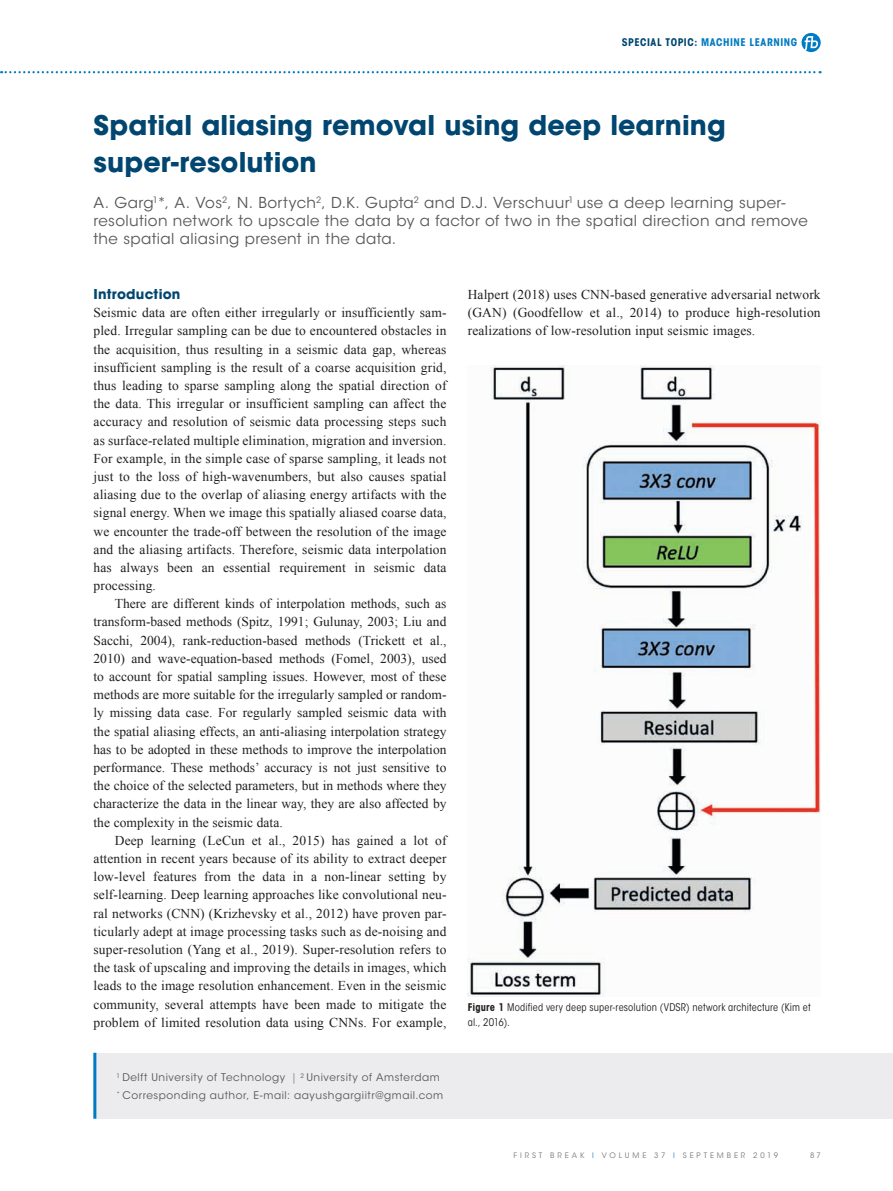
<style>
.page{position:relative;width:893px;height:1191px;background:#fff}
.page>*{position:absolute;margin:0;border:0;box-sizing:border-box;transform-origin:0 0}
.t1{font:700 27px/36.3px "ITC Avant Garde Std";letter-spacing:.005em;color:#004670}
.t2{font:15px/18.1px "ITC Avant Garde Std";letter-spacing:.025em;color:#57585a}
.t3{font:13.5px/18.1px "Times New Roman";letter-spacing:.01em;color:#231f20;text-align:justify}
.t4{font:700 13.5px "ITC Avant Garde Std";letter-spacing:.015em;color:#004670}
.t5{font:10.5px/18.1px "ITC Avant Garde Std";letter-spacing:.05em;color:#57585a}
.t6{font:condensed 10.5px/15px "ITC Avant Garde Std";letter-spacing:.015em;color:#231f20}
.t7{font:700 condensed 10.5px "ITC Avant Garde Std";letter-spacing:.055em;color:#007ac2}
.t8{font:7.5px "ITC Avant Garde Std";letter-spacing:.385em;color:#787a7d}
.s1{color:#004670}
.s2{color:#939598}
.s3{font-weight:700}
.s4{color:#1c8acb}
</style>
<div class="page">
<svg style="left:801px;top:33px;width:20px;height:19px"></svg>
<svg style="left:1px;top:71px;width:820px;height:2px"></svg>
<div style="left:93px;top:1052px;width:800px;height:66px;background:#ececee"></div>
<hr style="left:93px;top:1052px;width:3px;height:66px;background:#007ac2">
<img style="left:468px;top:365px;width:353px;height:631px">
<p class="t7" style="left:622px;top:36px;width:177px"><span class="s1">SPECIAL TOPIC:</span> MACHINE LEARNING</p>
<h1 class="t1" style="left:94px;top:107px;width:634px">Spatial aliasing removal using deep learning super-resolution</h1>
<p class="t2" style="left:94px;top:194px;width:716px">A. Garg<sup>1</sup>*, A. Vos<sup>2</sup>, N. Bortych<sup>2</sup>, D.K. Gupta<sup>2</sup> and D.J. Verschuur<sup>1</sup> use a deep learning super&shy;resolution network to upscale the data by a factor of two in the spatial direction and remove the spatial aliasing present in the data.</p>
<p class="t4" style="left:94px;top:285px;width:88px">Introduction</p>
<p class="t3" style="left:94px;top:303px;width:355px">Seismic data are often either irregularly or insufficiently sam&shy;pled. Irregular sampling can be due to encountered obstacles in the acquisition, thus resulting in a seismic data gap, whereas insufficient sampling is the result of a coarse acquisition grid, thus leading to sparse sampling along the spatial direction of the data. This irregular or insufficient sampling can affect the accuracy and resolution of seismic data processing steps such as surface-related multiple elimination, migration and inversion.<br>For example, in the simple case of sparse sampling, it leads not just to the loss of high-wavenumbers, but also causes spatial aliasing due to the overlap of aliasing energy artifacts with the signal energy. When we image this spatially aliased coarse data, we encounter the trade-off between the resolution of the image and the aliasing artifacts. Therefore, seismic data interpolation has always been an essential requirement in seismic data processing.</p>
<p class="t3" style="left:94px;top:594px;width:354px;text-indent:21px">There are different kinds of interpolation methods, such as transform-based methods (Spitz, 1991; Gulunay, 2003; Liu and Sacchi, 2004), rank-reduction-based methods (Trickett et al., 2010) and wave-equation-based methods (Fomel, 2003), used to account for spatial sampling issues. However, most of these methods are more suitable for the irregularly sampled or random&shy;ly missing data case. For regularly sampled seismic data with the spatial aliasing effects, an anti-aliasing interpolation strategy has to be adopted in these methods to improve the interpolation performance. These methods’ accuracy is not just sensitive to the choice of the selected parameters, but in methods where they characterize the data in the linear way, they are also affected by the complexity in the seismic data.</p>
<p class="t3" style="left:94px;top:831px;width:354px;text-indent:21px">Deep learning (LeCun et al., 2015) has gained a lot of attention in recent years because of its ability to extract deeper low-level features from the data in a non-linear setting by self-learning. Deep learning approaches like convolutional neu&shy;ral networks (CNN) (Krizhevsky et al., 2012) have proven par&shy;ticularly adept at image processing tasks such as de-noising and super-resolution (Yang et al., 2019). Super-resolution refers to the task of upscaling and improving the details in images, which leads to the image resolution enhancement. Even in the seismic community, several attempts have been made to mitigate the problem of limited resolution data using CNNs. For example,</p>
<p class="t5" style="left:117px;top:1068px;width:328px"><sup>1</sup> Delft University of Technology <span class="s2">|</span> <sup>2</sup> University of Amsterdam <sup>*</sup> Corresponding author, E-mail: aayushgargiitr@gmail.com</p>
<p class="t3" style="left:468px;top:285px;width:354px">Halpert (2018) uses CNN-based generative adversarial network (GAN) (Goodfellow et al., 2014) to produce high-resolution realizations of low-resolution input seismic images.</p>
<p class="t6" style="left:468px;top:1000px;width:344px"><span class="s3">Figure 1</span> Modified very deep super-resolution (VDSR) network architecture (Kim et al., 2016).</p>
<p class="t8" style="left:514px;top:1151px;width:266px">FIRST BREAK <span class="s4">I</span> VOLUME 37 <span class="s4">I</span> SEPTEMBER 2019</p>
<p class="t8" style="left:810px;top:1151px;width:12px">8 7</p>
</div>
